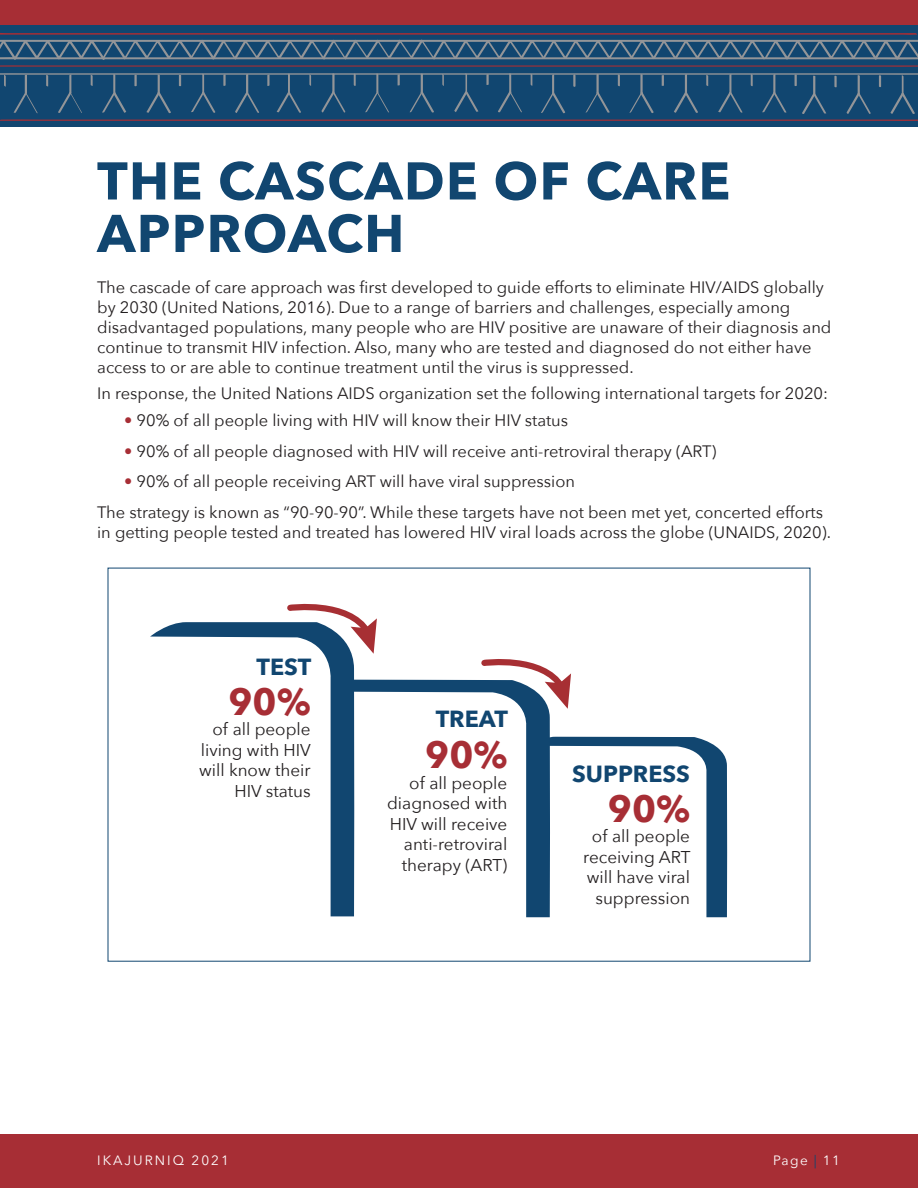
<style>
.page{position:relative;width:918px;height:1188px;background:#fff}
.page>*{position:absolute;margin:0;border:0;box-sizing:border-box;transform-origin:0 0}
.t1{font:700 52.5px/52.5px "Avenir Next";letter-spacing:.025em;color:#114670}
.t2{font:700 37.2px "Avenir Next";color:#a72e35}
.t3{font:700 23.25px "Avenir Next";color:#114670}
.t4{font:17.1px/20.5px "Avenir Next";color:#231f20;text-align:right}
.t5{font:16.5px/19.8px "Avenir Next";color:#231f20}
.t6{font:13.5px "Avenir Next";letter-spacing:.15em;color:#fff}
.s1{color:#a72e35}
.s2{color:#114670}
</style>
<div class="page">
<div style="left:0;top:1134px;width:918px;height:54px;background:#a72e35"></div>
<div style="left:0;top:0;width:918px;height:25px;background:#a72e35"></div>
<div style="left:0;top:25px;width:918px;height:102px;background:#114670"></div>
<svg style="left:0;top:33px;width:918px;height:34px"></svg>
<svg style="left:0;top:73px;width:918px;height:48px"></svg>
<svg style="left:150px;top:622px;width:204px;height:294px"></svg>
<svg style="left:334px;top:680px;width:216px;height:237px"></svg>
<svg style="left:539px;top:737px;width:188px;height:180px"></svg>
<svg style="left:284px;top:603px;width:93px;height:51px"></svg>
<svg style="left:478px;top:659px;width:93px;height:50px"></svg>
<p class="t1" style="left:97px;top:154px;width:635px">THE CASCADE OF CARE<br>APPROACH</p>
<p class="t5" style="left:97px;top:277px;width:736px">The cascade of care approach was first developed to guide efforts to eliminate HIV/AIDS globally by 2030 (United Nations, 2016). Due to a range of barriers and challenges, especially among disadvantaged populations, many people who are HIV positive are unaware of their diagnosis and continue to transmit HIV infection. Also, many who are tested and diagnosed do not either have access to or are able to continue treatment until the virus is suppressed.</p>
<p class="t5" style="left:97px;top:383px;width:732px">In response, the United Nations AIDS organization set the following international targets for 2020:</p>
<p class="t5" style="left:124px;top:410px;width:446px"><span class="s1">•</span> 90% of all people living with HIV will know their HIV status</p>
<p class="t5" style="left:124px;top:440px;width:594px"><span class="s1">•</span> 90% of all people diagnosed with HIV will receive anti-retroviral therapy (ART)</p>
<p class="t5" style="left:124px;top:471px;width:452px"><span class="s1">•</span> 90% of all people receiving ART will have viral suppression</p>
<p class="t5" style="left:97px;top:502px;width:735px">The strategy is known as “90-90-90”. While these targets have not been met yet, concerted efforts in getting people tested and treated has lowered HIV viral loads across the globe (UNAIDS, 2020).</p>
<p class="t3" style="left:257px;top:647px;width:56px">TEST</p>
<p class="t2" style="left:229px;top:669px;width:84px">90%</p>
<p class="t4" style="left:199px;top:718px;width:113px">of all people living with HIV will know their<br>HIV status</p>
<p class="t3" style="left:436px;top:699px;width:74px">TREAT</p>
<p class="t2" style="left:425px;top:723px;width:84px">90%</p>
<p class="t4" style="left:387px;top:772px;width:122px">of all people diagnosed with<br>HIV will receive anti-retroviral therapy (ART)</p>
<p class="t3" style="left:572px;top:754px;width:119px">SUPPRESS</p>
<p class="t2" style="left:608px;top:776px;width:84px">90%</p>
<p class="t4" style="left:583px;top:825px;width:109px">of all people receiving ART will have viral suppression</p>
<p class="t6" style="left:97px;top:1149px;width:133px">IKAJURNIQ 2021</p>
<p class="t6" style="left:773px;top:1149px;width:68px">Page <span class="s2">|</span> 11</p>
</div>
